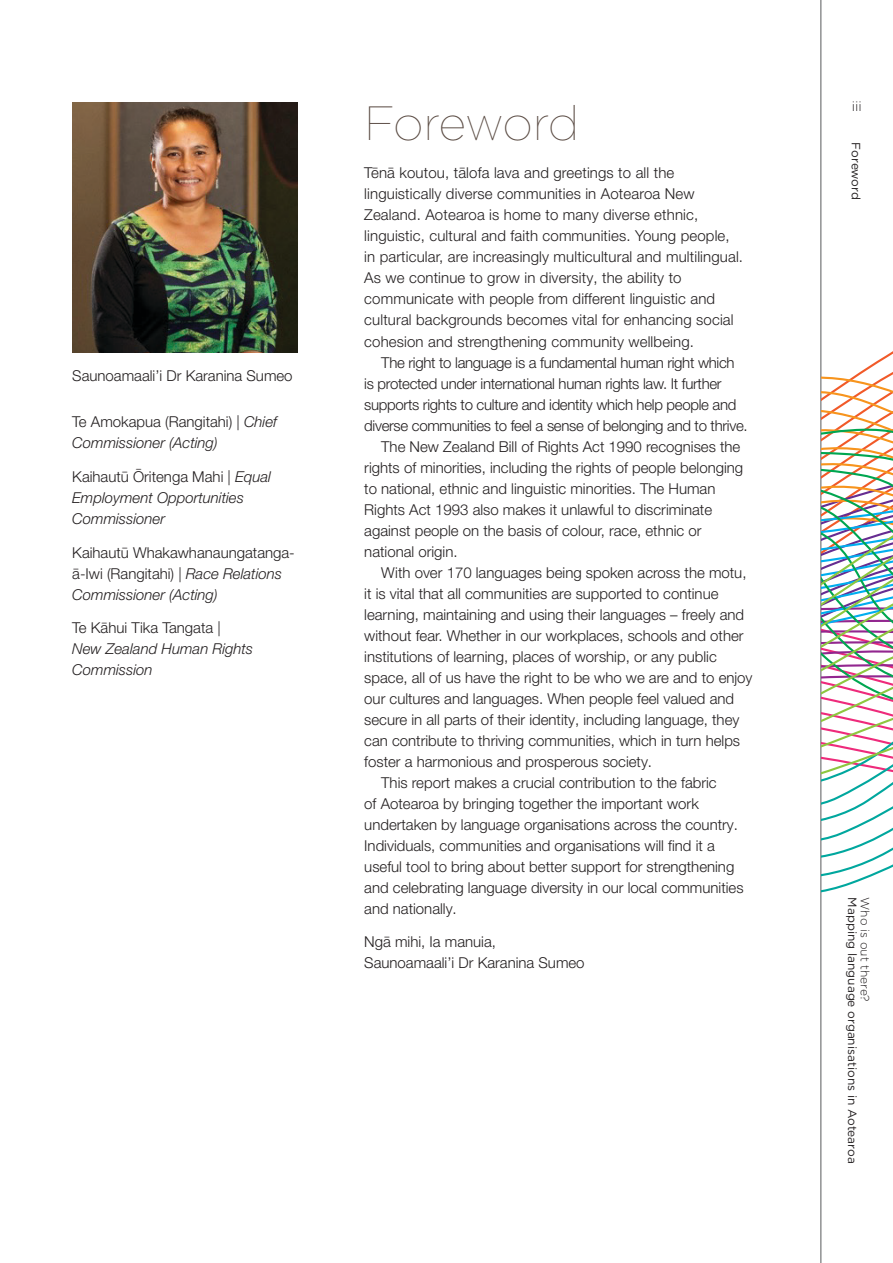
<style>
.page{position:relative;width:893px;height:1263px;background:#fff}
.page>*{position:absolute;margin:0;border:0;box-sizing:border-box;transform-origin:0 0}
.LA_-_Header_L1{font:100 48px "Gotham";letter-spacing:-.025em;color:#594a42}
.LA_-_Body_Text{font:300 15px/21px "Helvetica Neue LT Pro";color:#231f20}
.LA_-_Body_Text-2{font:300 15px/21px "Helvetica Neue LT Pro";letter-spacing:-.02em;color:#231f20}
.LA_-_Body_Text-3{font:italic 300 15px/21px "Helvetica Neue LT Pro";color:#231f20}
.t1{font:300 13.5px "Gotham";color:#231f20}
.t2{font:12px "Gotham";color:#231f20}
.t3{font:300 12px "Gotham";color:#231f20}
.t4{font:12px "Gotham";letter-spacing:-.02em;color:#231f20}
.s1{font-style:normal}
.s2{font-style:italic}
</style>
<div class="page">
<hr style="left:821px;top:0;width:1px;height:1263px;background:#58595b">
<svg style="left:821px;top:337px;width:72px;height:576px"></svg>
<img style="left:72px;top:102px;width:226px;height:251px">
<p class="LA_-_Body_Text" style="left:72px;top:364px;width:222px">Saunoamaali’i Dr Karanina Sumeo</p>
<p class="LA_-_Body_Text-3" style="left:72px;top:411px;width:206px"><span class="s1">Te Amokapua (Rangitahi) |</span> Chief<br>Commissioner (Acting)</p>
<p class="LA_-_Body_Text-3" style="left:72px;top:466px;width:200px"><span class="s1">Kaihautū Ōritenga Mahi |</span> Equal<br>Employment Opportunities<br>Commissioner</p>
<p class="LA_-_Body_Text" style="left:72px;top:542px;width:224px">Kaihautū Whakawhanaungatanga&shy;ā-Iwi (Rangitahi) | <span class="s2">Race Relations<br>Commissioner (Acting)</span></p>
<p class="LA_-_Body_Text-3" style="left:72px;top:617px;width:182px"><span class="s1">Te Kāhui Tika Tangata |<br></span>New Zealand Human Rights<br>Commission</p>
<p class="LA_-_Header_L1" style="left:364px;top:94px;width:216px">Foreword</p>
<p class="LA_-_Body_Text" style="left:364px;top:162px;width:380px">Tēnā koutou, tālofa lava and greetings to all the linguistically diverse communities in Aotearoa New Zealand. Aotearoa is home to many diverse ethnic, linguistic, cultural and faith communities. Young people, in particular, are increasingly multicultural and multilingual.<br>As we continue to grow in diversity, the ability to communicate with people from different linguistic and cultural backgrounds becomes vital for enhancing social cohesion and strengthening community wellbeing.</p>
<p class="LA_-_Body_Text-2" style="left:364px;top:351px;width:385px;text-indent:17px">The right to language is a fundamental human right which is protected under international human rights law. It further supports rights to culture and identity which help people and diverse communities to feel a sense of belonging and to thrive.</p>
<p class="LA_-_Body_Text" style="left:364px;top:435px;width:380px;text-indent:17px">The New Zealand Bill of Rights Act 1990 recognises the rights of minorities, including the rights of people belonging to national, ethnic and linguistic minorities. The Human Rights Act 1993 also makes it unlawful to discriminate against people on the basis of colour, race, ethnic or national origin.</p>
<p class="LA_-_Body_Text" style="left:364px;top:561px;width:390px;text-indent:17px">With over 170 languages being spoken across the motu, it is vital that all communities are supported to continue learning, maintaining and using their languages – freely and without fear. Whether in our workplaces, schools and other institutions of learning, places of worship, or any public space, all of us have the right to be who we are and to enjoy our cultures and languages. When people feel valued and secure in all parts of their identity, including language, they can contribute to thriving communities, which in turn helps foster a harmonious and prosperous society.</p>
<p class="LA_-_Body_Text" style="left:364px;top:771px;width:381px;text-indent:17px">This report makes a crucial contribution to the fabric<br>of Aotearoa by bringing together the important work undertaken by language organisations across the country.<br>Individuals, communities and organisations will find it a useful tool to bring about better support for strengthening and celebrating language diversity in our local communities and nationally.</p>
<p class="LA_-_Body_Text" style="left:364px;top:931px;width:133px">Ngā mihi, Ia manuia,</p>
<p class="LA_-_Body_Text" style="left:364px;top:952px;width:222px">Saunoamaali’i Dr Karanina Sumeo</p>
<p class="t1" style="left:852px;top:97px;width:12px">iii</p>
<p class="t4" style="left:864px;top:142px;width:59px;rotate:90deg">Foreword</p>
<p class="t2" style="left:860px;top:897px;width:268px;rotate:90deg">Mapping language organisations in Aotearoa</p>
<p class="t3" style="left:872px;top:897px;width:106px;rotate:90deg">Who is out there?</p>
</div>
